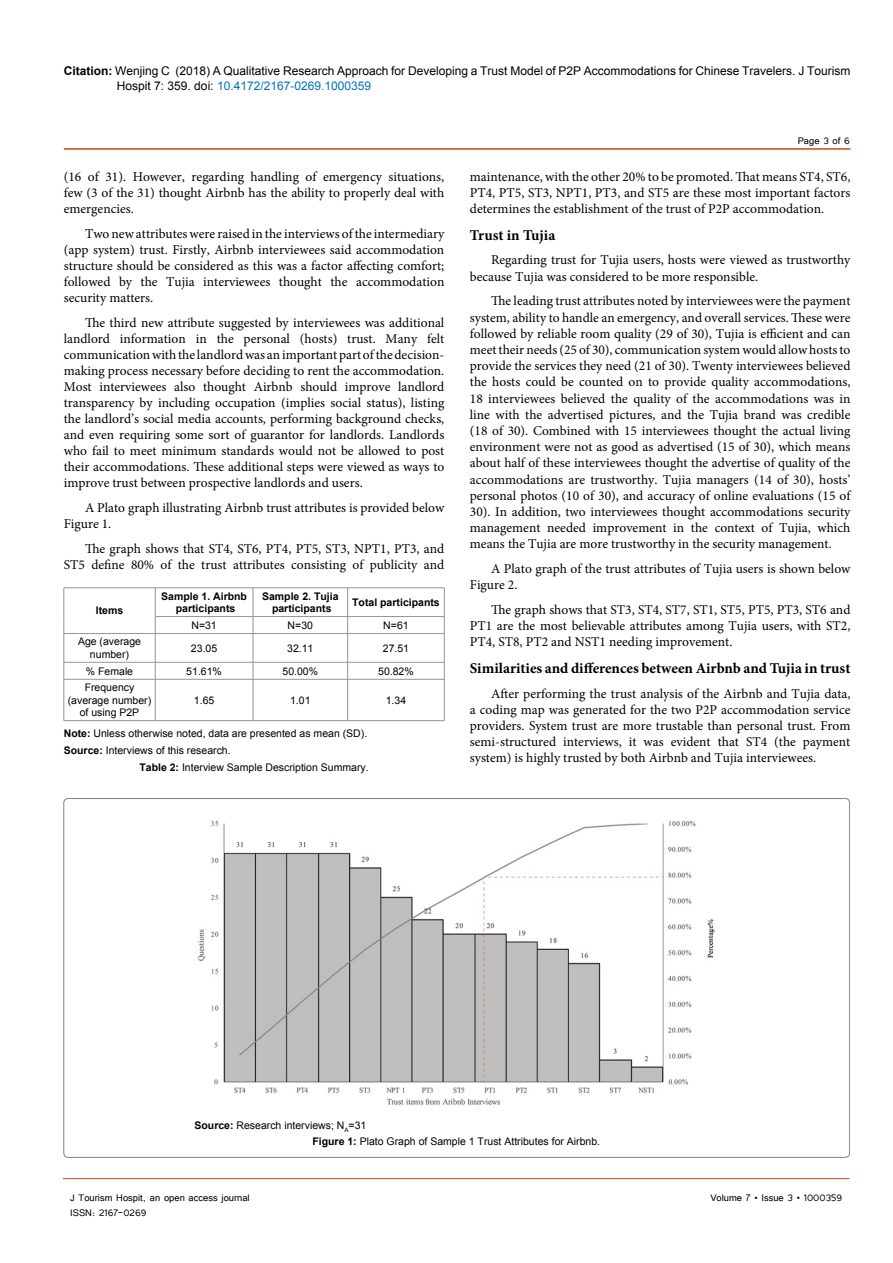
<style>
.page{position:relative;width:893px;height:1263px;background:#fff}
.page>*{position:absolute;margin:0;border:0;box-sizing:border-box;transform-origin:0 0}
.t1{font:700 15px "Minion Pro";color:#000}
.t2{font:13.5px/16.2px "Minion Pro";color:#000;text-align:justify}
.t3{font:12px/14.4px "Arial";color:#000}
.t4{font:12px "Tunga";color:#000}
.t5{font:10.5px/12.6px "Arial";color:#000;text-align:center}
.t6{font:700 10.5px/12.6px "Arial";color:#000;text-align:center}
.s1{font-weight:700}
.s2{color:#0072bc}
</style>
<div class="page">
<hr style="left:64px;top:148px;width:786px;height:2px;background:#be4f18">
<hr style="left:63px;top:1178px;width:787px;height:1px;background:#be4f18">
<hr style="left:64px;top:587px;width:91px;height:1px;background:#939598">
<hr style="left:155px;top:587px;width:98px;height:1px;background:#939598">
<hr style="left:253px;top:587px;width:95px;height:1px;background:#939598">
<hr style="left:348px;top:587px;width:96px;height:1px;background:#939598">
<hr style="left:155px;top:616px;width:98px;height:1px;background:#939598">
<hr style="left:253px;top:616px;width:95px;height:1px;background:#939598">
<hr style="left:348px;top:616px;width:96px;height:1px;background:#939598">
<hr style="left:64px;top:633px;width:91px;height:1px;background:#939598">
<hr style="left:155px;top:633px;width:98px;height:1px;background:#939598">
<hr style="left:253px;top:633px;width:95px;height:1px;background:#939598">
<hr style="left:348px;top:633px;width:96px;height:1px;background:#939598">
<hr style="left:64px;top:662px;width:91px;height:1px;background:#939598">
<svg style="left:64px;top:588px;width:1px;height:91px"></svg>
<hr style="left:155px;top:662px;width:98px;height:1px;background:#939598">
<svg style="left:155px;top:588px;width:1px;height:91px"></svg>
<hr style="left:253px;top:662px;width:95px;height:1px;background:#939598">
<svg style="left:253px;top:588px;width:1px;height:91px"></svg>
<hr style="left:348px;top:662px;width:96px;height:1px;background:#939598">
<svg style="left:347px;top:588px;width:1px;height:91px"></svg>
<svg style="left:444px;top:588px;width:1px;height:91px"></svg>
<hr style="left:64px;top:679px;width:91px;height:1px;background:#939598">
<hr style="left:64px;top:679px;width:1px;height:42px;background:#939598">
<hr style="left:155px;top:679px;width:98px;height:1px;background:#939598">
<hr style="left:155px;top:679px;width:1px;height:42px;background:#939598">
<hr style="left:253px;top:679px;width:95px;height:1px;background:#939598">
<hr style="left:253px;top:679px;width:1px;height:42px;background:#939598">
<hr style="left:348px;top:679px;width:96px;height:1px;background:#939598">
<hr style="left:347px;top:679px;width:1px;height:42px;background:#939598">
<hr style="left:444px;top:679px;width:1px;height:42px;background:#939598">
<hr style="left:64px;top:720px;width:91px;height:1px;background:#939598">
<hr style="left:155px;top:720px;width:98px;height:1px;background:#939598">
<hr style="left:253px;top:720px;width:95px;height:1px;background:#939598">
<hr style="left:348px;top:720px;width:96px;height:1px;background:#939598">
<img style="left:198px;top:820px;width:517px;height:285px">
<p class="t3" style="left:117px;top:64px;width:735px;text-indent:-53px"><span class="s1">Citation:</span> Wenjing C (2018) A Qualitative Research Approach for Developing a Trust Model of P2P Accommodations for Chinese Travelers. J Tourism<br>Hospit 7: 359. doi: <span class="s2">10.4172/2167-0269.1000359</span></p>
<p class="t2" style="left:64px;top:168px;width:382px">(16 of 31). However, regarding handling of emergency situations, few (3 of the 31) thought Airbnb has the ability to properly deal with emergencies.</p>
<p class="t2" style="left:64px;top:225px;width:382px;text-indent:21px">Two new attributes were raised in the interviews of the intermediary (app system) trust. Firstly, Airbnb interviewees said accommodation structure should be considered as this was a factor affecting comfort; followed by the Tujia interviewees thought the accommodation security matters.</p>
<p class="t2" style="left:64px;top:314px;width:382px;text-indent:21px">The third new attribute suggested by interviewees was additional landlord information in the personal (hosts) trust. Many felt communication with the landlord was an important part of the decision&shy;making process necessary before deciding to rent the accommodation.<br>Most interviewees also thought Airbnb should improve landlord transparency by including occupation (implies social status), listing the landlord’s social media accounts, performing background checks, and even requiring some sort of guarantor for landlords. Landlords who fail to meet minimum standards would not be allowed to post their accommodations. These additional steps were viewed as ways to improve trust between prospective landlords and users.</p>
<p class="t2" style="left:64px;top:499px;width:382px;text-indent:21px">A Plato graph illustrating Airbnb trust attributes is provided below<br>Figure 1.</p>
<p class="t2" style="left:64px;top:540px;width:382px;text-align:right">The graph shows that ST4, ST6, PT4, PT5, ST3, NPT1, PT3, and<br>ST5 define 80% of the trust attributes consisting of publicity and</p>
<p class="t6" style="left:96px;top:605px;width:29px">Items</p>
<p class="t6" style="left:161px;top:590px;width:87px">Sample 1. Airbnb participants</p>
<p class="t6" style="left:262px;top:590px;width:78px">Sample 2. Tujia participants</p>
<p class="t6" style="left:352px;top:596px;width:89px">Total participants</p>
<p class="t5" style="left:191px;top:619px;width:27px">N=31</p>
<p class="t5" style="left:288px;top:619px;width:27px">N=30</p>
<p class="t5" style="left:383px;top:619px;width:27px">N=61</p>
<p class="t5" style="left:78px;top:635px;width:65px">Age (average number)</p>
<p class="t5" style="left:191px;top:642px;width:28px">23.05</p>
<p class="t5" style="left:287px;top:642px;width:28px">32.11</p>
<p class="t5" style="left:383px;top:642px;width:28px">27.51</p>
<p class="t5" style="left:86px;top:665px;width:49px">% Female</p>
<p class="t5" style="left:186px;top:665px;width:37px">51.61%</p>
<p class="t5" style="left:283px;top:665px;width:37px">50.00%</p>
<p class="t5" style="left:378px;top:665px;width:37px">50.82%</p>
<p class="t5" style="left:68px;top:681px;width:85px">Frequency (average number) of using P2P</p>
<p class="t5" style="left:194px;top:694px;width:22px">1.65</p>
<p class="t5" style="left:290px;top:694px;width:22px">1.01</p>
<p class="t5" style="left:386px;top:694px;width:22px">1.34</p>
<p class="t5" style="left:64px;top:727px;width:305px"><span class="s1">Note:</span> Unless otherwise noted, data are presented as mean (SD).</p>
<p class="t5" style="left:64px;top:744px;width:168px"><span class="s1">Source:</span> Interviews of this research.</p>
<p class="t5" style="left:139px;top:761px;width:231px"><span class="s1">Table 2:</span> Interview Sample Description Summary.</p>
<p class="t4" style="left:798px;top:133px;width:54px">Page 3 of 6</p>
<p class="t2" style="left:470px;top:168px;width:382px">maintenance, with the other 20% to be promoted. That means ST4, ST6, PT4, PT5, ST3, NPT1, PT3, and ST5 are these most important factors determines the establishment of the trust of P2P accommodation.</p>
<p class="t1" style="left:470px;top:224px;width:87px">Trust in Tujia</p>
<p class="t2" style="left:470px;top:252px;width:382px;text-indent:21px">Regarding trust for Tujia users, hosts were viewed as trustworthy because Tujia was considered to be more responsible.</p>
<p class="t2" style="left:470px;top:293px;width:382px;text-indent:21px">The leading trust attributes noted by interviewees were the payment system, ability to handle an emergency, and overall services. These were followed by reliable room quality (29 of 30), Tujia is efficient and can meet their needs (25 of 30), communication system would allow hosts to provide the services they need (21 of 30). Twenty interviewees believed the hosts could be counted on to provide quality accommodations, 18 interviewees believed the quality of the accommodations was in line with the advertised pictures, and the Tujia brand was credible (18 of 30). Combined with 15 interviewees thought the actual living environment were not as good as advertised (15 of 30), which means about half of these interviewees thought the advertise of quality of the accommodations are trustworthy. Tujia managers (14 of 30), hosts’ personal photos (10 of 30), and accuracy of online evaluations (15 of 30). In addition, two interviewees thought accommodations security management needed improvement in the context of Tujia, which means the Tujia are more trustworthy in the security management.</p>
<p class="t2" style="left:470px;top:561px;width:382px;text-indent:21px">A Plato graph of the trust attributes of Tujia users is shown below<br>Figure 2.</p>
<p class="t2" style="left:470px;top:602px;width:382px;text-indent:21px">The graph shows that ST3, ST4, ST7, ST1, ST5, PT5, PT3, ST6 and PT1 are the most believable attributes among Tujia users, with ST2, PT4, ST8, PT2 and NST1 needing improvement.</p>
<p class="t1" style="left:470px;top:657px;width:382px">Similarities and differences between Airbnb and Tujia in trust</p>
<p class="t2" style="left:470px;top:685px;width:382px;text-indent:21px">After performing the trust analysis of the Airbnb and Tujia data, a coding map was generated for the two P2P accommodation service providers. System trust are more trustable than personal trust. From semi-structured interviews, it was evident that ST4 (the payment system) is highly trusted by both Airbnb and Tujia interviewees.</p>
<p class="t5" style="left:312px;top:1116px;width:289px;line-height:16.8px;text-align:left;text-indent:-118px"><span class="s1">Source:</span> Research interviews; N<sub>A</sub>=31<br><span class="s1">Figure 1:</span> Plato Graph of Sample 1 Trust Attributes for Airbnb.</p>
<p class="t4" style="left:70px;top:1190px;width:181px">J Tourism Hospit, an open access journal</p>
<p class="t4" style="left:710px;top:1190px;width:133px">Volume 7 • Issue 3 • 1000359</p>
<p class="t4" style="left:70px;top:1204px;width:78px">ISSN: 2167-0269</p>
</div>
